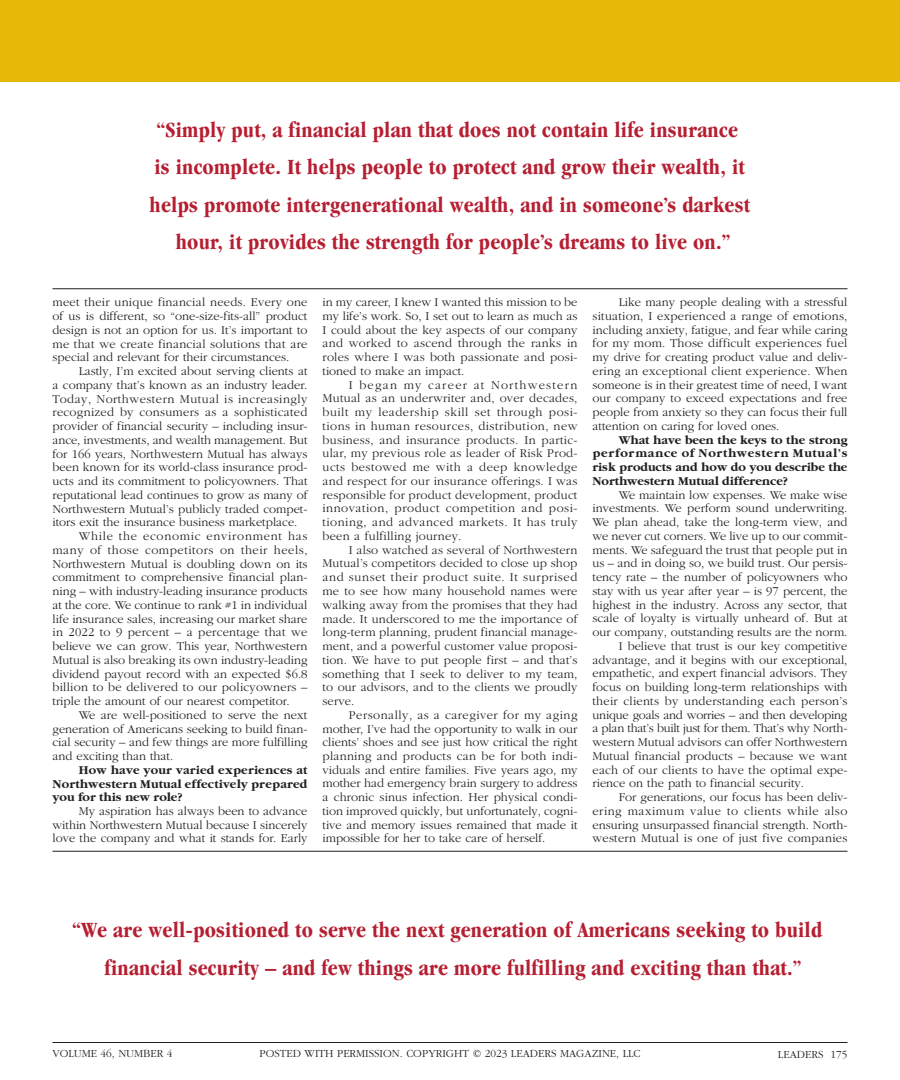
<style>
.page{position:relative;width:900px;height:1080px;background:#fff}
.page>*{position:absolute;margin:0;border:0;box-sizing:border-box;transform-origin:0 0}
.t1{font:700 condensed 22.5px/37.5px "Garamond";letter-spacing:.01em;color:#b61f32;text-align:center}
.t2{font:300 12.5px/13.8px "Garamond";color:#231f20;text-align:justify}
.t3{font:700 12.5px/13.8px "Garamond";color:#231f20;text-align:justify}
.t4{font:300 12.5px "Garamond";letter-spacing:.02em;color:#231f20}
.t5{font:300 12.5px "Garamond";letter-spacing:-.02em;color:#231f20}
.t6{font:300 12.5px "Garamond";letter-spacing:.04em;color:#231f20}
.t7{font:300 12.5px "Garamond";letter-spacing:.025em;color:#231f20}
.t8{font:300 12.5px "Garamond";letter-spacing:.045em;color:#231f20}
.t9{font:300 12.5px "Garamond";letter-spacing:.06em;color:#231f20}
.t10{font:300 11.25px "Garamond";color:#231f20}
</style>
<div class="page">
<div style="left:0;top:0;width:900px;height:81px;background:#e8b809"></div>
<hr style="left:52px;top:288px;width:796px;height:1px;background:#231f20">
<hr style="left:52px;top:851px;width:796px;height:1px;background:#231f20">
<hr style="left:52px;top:1042px;width:796px;height:1px;background:#231f20">
<p class="t1" style="left:150px;top:111px;width:602px">“Simply put, a financial plan that does not contain life insurance is incomplete. It helps people to protect and grow their wealth, it helps promote intergenerational wealth, and in someone’s darkest hour, it provides the strength for people’s dreams to live on.”</p>
<p class="t2" style="left:52px;top:296px;width:257px">meet their unique financial needs. Every one of us is different, so “one-size-fits-all” product design is not an option for us. It’s important to me that we create financial solutions that are special and relevant for their circumstances.</p>
<p class="t2" style="left:79px;top:364px;width:230px">Lastly, I’m excited about serving clients at</p>
<p class="t2" style="left:52px;top:378px;width:257px">a company that’s known as an industry leader.</p>
<p class="t6" style="left:52px;top:392px;width:257px">Today, Northwestern Mutual is increasingly</p>
<p class="t7" style="left:52px;top:406px;width:256px">recognized by consumers as a sophisticated</p>
<p class="t2" style="left:52px;top:419px;width:256px">provider of financial security – including insur-</p>
<p class="t2" style="left:52px;top:433px;width:257px">ance, investments, and wealth management. But</p>
<p class="t2" style="left:52px;top:447px;width:256px">for 166 years, Northwestern Mutual has always</p>
<p class="t2" style="left:52px;top:461px;width:257px">been known for its world-class insurance prod-</p>
<p class="t2" style="left:52px;top:474px;width:257px">ucts and its commitment to policyowners. That</p>
<p class="t2" style="left:52px;top:488px;width:257px">reputational lead continues to grow as many of</p>
<p class="t2" style="left:52px;top:502px;width:256px">Northwestern Mutual’s publicly traded compet-</p>
<p class="t2" style="left:52px;top:516px;width:246px">itors exit the insurance business marketplace.</p>
<p class="t9" style="left:79px;top:529px;width:230px">While the economic environment has</p>
<p class="t8" style="left:52px;top:543px;width:257px">many of those competitors on their heels,</p>
<p class="t2" style="left:52px;top:557px;width:257px">Northwestern Mutual is doubling down on its</p>
<p class="t2" style="left:52px;top:571px;width:256px">commitment to comprehensive financial plan-</p>
<p class="t2" style="left:52px;top:584px;width:257px">ning – with industry-leading insurance products</p>
<p class="t2" style="left:52px;top:598px;width:256px">at the core. We continue to rank #1 in individual</p>
<p class="t2" style="left:52px;top:612px;width:257px">life insurance sales, increasing our market share</p>
<p class="t4" style="left:52px;top:626px;width:256px">in 2022 to 9 percent – a percentage that we</p>
<p class="t2" style="left:52px;top:639px;width:256px">believe we can grow. This year, Northwestern</p>
<p class="t2" style="left:52px;top:653px;width:257px">Mutual is also breaking its own industry-leading</p>
<p class="t2" style="left:52px;top:667px;width:256px">dividend payout record with an expected $6.8</p>
<p class="t4" style="left:52px;top:681px;width:257px">billion to be delivered to our policyowners –</p>
<p class="t2" style="left:52px;top:694px;width:239px">triple the amount of our nearest competitor.</p>
<p class="t2" style="left:79px;top:708px;width:230px">We are well-positioned to serve the next</p>
<p class="t2" style="left:52px;top:722px;width:257px">generation of Americans seeking to build finan-</p>
<p class="t2" style="left:52px;top:736px;width:257px">cial security – and few things are more fulfilling</p>
<p class="t2" style="left:52px;top:749px;width:122px">and exciting than that.</p>
<p class="t3" style="left:52px;top:763px;width:257px;text-indent:26px">How have your varied experiences at Northwestern Mutual effectively prepared you for this new role?</p>
<p class="t2" style="left:52px;top:804px;width:257px;text-indent:26px">My aspiration has always been to advance within Northwestern Mutual because I sincerely love the company and what it stands for. Early</p>
<p class="t2" style="left:322px;top:296px;width:257px">in my career, I knew I wanted this mission to be my life’s work. So, I set out to learn as much as I could about the key aspects of our company and worked to ascend through the ranks in roles where I was both passionate and posi&shy;tioned to make an impact.</p>
<p class="t2" style="left:322px;top:378px;width:257px;text-indent:26px">I began my career at Northwestern Mutual as an underwriter and, over decades, built my leadership skill set through posi&shy;tions in human resources, distribution, new business, and insurance products. In partic&shy;ular, my previous role as leader of Risk Prod&shy;ucts bestowed me with a deep knowledge and respect for our insurance offerings. I was responsible for product development, product innovation, product competition and posi&shy;tioning, and advanced markets. It has truly been a fulfilling journey.</p>
<p class="t2" style="left:322px;top:543px;width:257px;text-indent:26px">I also watched as several of Northwestern Mutual’s competitors decided to close up shop and sunset their product suite. It surprised me to see how many household names were walking away from the promises that they had made. It underscored to me the importance of long-term planning, prudent financial manage&shy;ment, and a powerful customer value proposi&shy;tion. We have to put people first – and that’s something that I seek to deliver to my team, to our advisors, and to the clients we proudly serve.</p>
<p class="t2" style="left:322px;top:708px;width:257px;text-indent:26px">Personally, as a caregiver for my aging mother, I’ve had the opportunity to walk in our clients’ shoes and see just how critical the right planning and products can be for both indi&shy;viduals and entire families. Five years ago, my mother had emergency brain surgery to address a chronic sinus infection. Her physical condi&shy;tion improved quickly, but unfortunately, cogni&shy;tive and memory issues remained that made it impossible for her to take care of herself.</p>
<p class="t2" style="left:593px;top:296px;width:257px;text-indent:26px">Like many people dealing with a stressful situation, I experienced a range of emotions, including anxiety, fatigue, and fear while caring for my mom. Those difficult experiences fuel my drive for creating product value and deliv&shy;ering an exceptional client experience. When someone is in their greatest time of need, I want our company to exceed expectations and free people from anxiety so they can focus their full attention on caring for loved ones.</p>
<p class="t3" style="left:593px;top:433px;width:257px;text-indent:26px">What have been the keys to the strong performance of Northwestern Mutual’s risk products and how do you describe the Northwestern Mutual difference?</p>
<p class="t2" style="left:619px;top:488px;width:230px">We maintain low expenses. We make wise</p>
<p class="t2" style="left:593px;top:502px;width:257px">investments. We perform sound underwriting.</p>
<p class="t2" style="left:593px;top:516px;width:257px">We plan ahead, take the long-term view, and</p>
<p class="t2" style="left:593px;top:529px;width:256px">we never cut corners. We live up to our commit-</p>
<p class="t2" style="left:593px;top:543px;width:256px">ments. We safeguard the trust that people put in</p>
<p class="t2" style="left:593px;top:557px;width:256px">us – and in doing so, we build trust. Our persis-</p>
<p class="t2" style="left:593px;top:571px;width:256px">tency rate – the number of policyowners who</p>
<p class="t2" style="left:593px;top:584px;width:256px">stay with us year after year – is 97 percent, the</p>
<p class="t2" style="left:593px;top:598px;width:256px">highest in the industry. Across any sector, that</p>
<p class="t2" style="left:593px;top:612px;width:257px">scale of loyalty is virtually unheard of. But at</p>
<p class="t2" style="left:593px;top:626px;width:256px">our company, outstanding results are the norm.</p>
<p class="t2" style="left:619px;top:639px;width:230px">I believe that trust is our key competitive</p>
<p class="t2" style="left:593px;top:653px;width:256px">advantage, and it begins with our exceptional,</p>
<p class="t2" style="left:593px;top:667px;width:256px">empathetic, and expert financial advisors. They</p>
<p class="t2" style="left:593px;top:681px;width:257px">focus on building long-term relationships with</p>
<p class="t4" style="left:593px;top:694px;width:257px">their clients by understanding each person’s</p>
<p class="t5" style="left:593px;top:708px;width:256px">unique goals and worries – and then developing</p>
<p class="t5" style="left:593px;top:722px;width:257px">a plan that’s built just for them. That’s why North-</p>
<p class="t2" style="left:593px;top:736px;width:257px">western Mutual advisors can offer Northwestern</p>
<p class="t2" style="left:593px;top:749px;width:256px">Mutual financial products – because we want</p>
<p class="t4" style="left:593px;top:763px;width:256px">each of our clients to have the optimal expe-</p>
<p class="t2" style="left:593px;top:777px;width:213px">rience on the path to financial security.</p>
<p class="t2" style="left:619px;top:791px;width:230px">For generations, our focus has been deliv-</p>
<p class="t6" style="left:593px;top:804px;width:256px">ering maximum value to clients while also</p>
<p class="t2" style="left:593px;top:818px;width:256px">ensuring unsurpassed financial strength. North-</p>
<p class="t4" style="left:593px;top:832px;width:256px">western Mutual is one of just five companies</p>
<h1 class="t1" style="left:72px;top:911px;width:752px">“We are well-positioned to serve the next generation of Americans seeking to build financial security – and few things are more fulfilling and exciting than that.”</h1>
<p class="t10" style="left:52px;top:1048px;width:121px">VOLUME 46, NUMBER 4</p>
<p class="t10" style="left:259px;top:1048px;width:383px">POSTED WITH PERMISSION. COPYRIGHT © 2023 LEADERS MAGAZINE, LLC</p>
<p class="t10" style="left:778px;top:1048px;width:71px">LEADERS 175</p>
</div>
